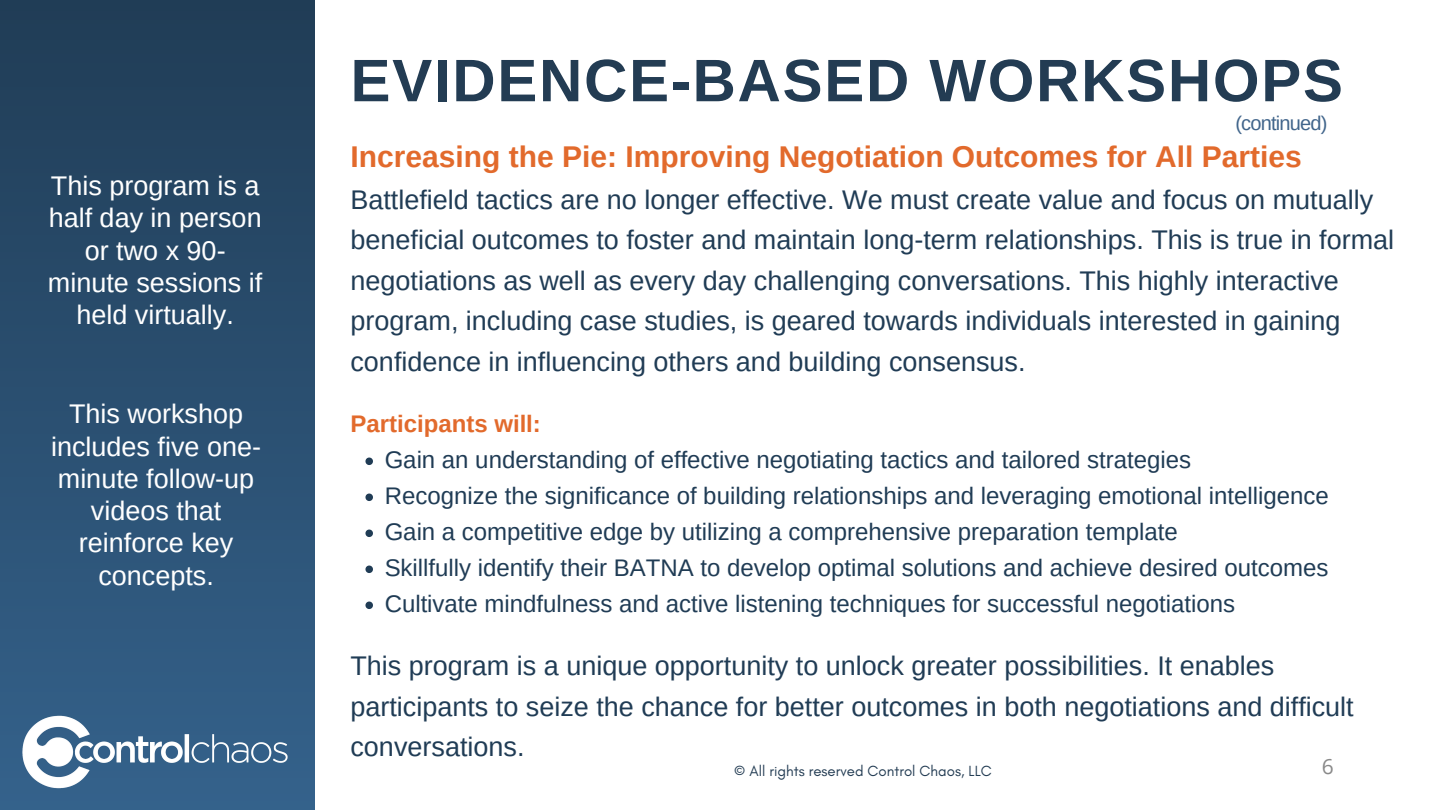
<style>
.page{position:relative;width:1440px;height:810px;background:#fff}
.page>*{position:absolute;margin:0;border:0;box-sizing:border-box;transform-origin:0 0}
.t1{font:700 60px "Arimo";letter-spacing:.03em;color:#233c53}
.t2{font:700 30px "Arimo";color:#e26a2c}
.t3{font:27px/40.5px "Arimo";color:#203c55}
.t4{font:27px/32.2px "Arimo";color:#fff;text-align:center}
.t5{font:24px "Arimo";color:#203c55}
.t6{font:700 24px "Arimo";color:#e26a2c}
.t7{font:21px "Open Sans";color:#898989}
.t8{font:20px "Arimo";letter-spacing:-.04em;color:#41658b}
.t9{font:15px "Glacial Indifference";color:#233c53}
</style>
<div class="page">
<svg style="left:365px;top:458px;width:8px;height:7px"></svg>
<svg style="left:365px;top:494px;width:8px;height:7px"></svg>
<svg style="left:365px;top:530px;width:8px;height:7px"></svg>
<svg style="left:365px;top:566px;width:8px;height:7px"></svg>
<svg style="left:365px;top:602px;width:8px;height:7px"></svg>
<div style="left:0;top:0;width:314px;height:810px;background:linear-gradient(to bottom,#203d56,#34628b)"></div>
<img style="left:20px;top:713px;width:271px;height:78px">
<p class="t4" style="left:48px;top:170px;width:216px">This program is a half day in person or two x 90- minute sessions if held virtually.</p>
<p class="t4" style="left:51px;top:398px;width:212px">This workshop includes five one&shy;minute follow-up videos that reinforce key concepts.</p>
<p class="t1" style="left:350px;top:47px;width:994px">EVIDENCE-BASED WORKSHOPS</p>
<p class="t8" style="left:1235px;top:112px;width:94px">(continued)</p>
<p class="t2" style="left:350px;top:139px;width:953px">Increasing the Pie: Improving Negotiation Outcomes for All Parties</p>
<p class="t3" style="left:350px;top:179px;width:1045px">Battlefield tactics are no longer effective. We must create value and focus on mutually beneficial outcomes to foster and maintain long-term relationships. This is true in formal negotiations as well as every day challenging conversations. This highly interactive program, including case studies, is geared towards individuals interested in gaining confidence in influencing others and building consensus.</p>
<p class="t6" style="left:350px;top:410px;width:192px">Participants will:</p>
<p class="t5" style="left:385px;top:446px;width:808px">Gain an understanding of effective negotiating tactics and tailored strategies</p>
<p class="t5" style="left:385px;top:482px;width:946px">Recognize the significance of building relationships and leveraging emotional intelligence</p>
<p class="t5" style="left:385px;top:518px;width:795px">Gain a competitive edge by utilizing a comprehensive preparation template</p>
<p class="t5" style="left:385px;top:554px;width:945px">Skillfully identify their BATNA to develop optimal solutions and achieve desired outcomes</p>
<p class="t5" style="left:385px;top:590px;width:852px">Cultivate mindfulness and active listening techniques for successful negotiations</p>
<p class="t3" style="left:350px;top:645px;width:1005px">This program is a unique opportunity to unlock greater possibilities. It enables participants to seize the chance for better outcomes in both negotiations and difficult conversations.</p>
<p class="t9" style="left:734px;top:761px;width:259px">© All rights reserved Control Chaos, LLC</p>
<p class="t7" style="left:1322px;top:751px;width:13px">6</p>
</div>
